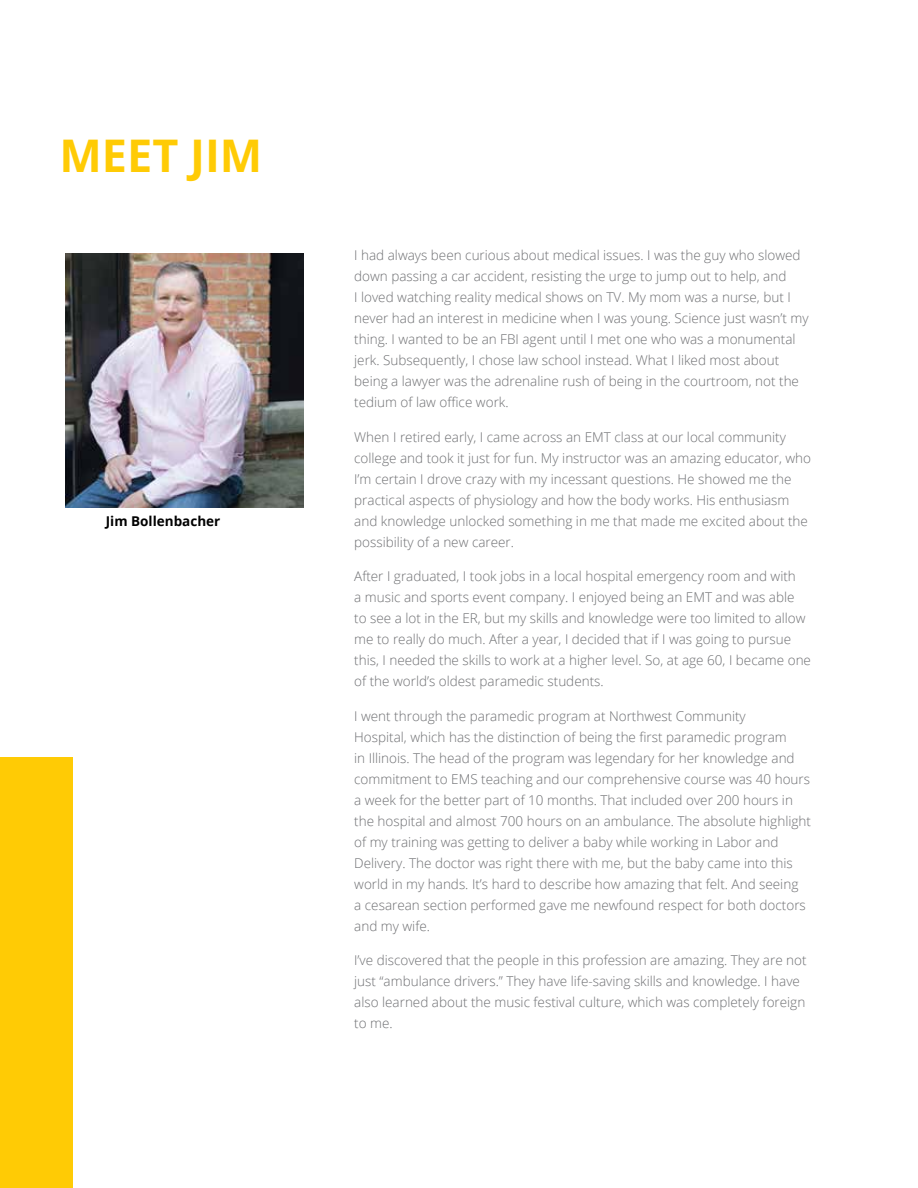
<style>
.page{position:relative;width:918px;height:1188px;background:#fff}
.page>*{position:absolute;margin:0;border:0;box-sizing:border-box;transform-origin:0 0}
.t1{font:700 45px "Open Sans";color:#ffcb05}
.t2{font:300 13.5px/21px "Open Sans";color:#6d6e71}
.t3{font:700 13.5px "Open Sans";color:#000}
</style>
<div class="page">
<div style="left:0;top:757px;width:72px;height:431px;background:#ffcb05"></div>
<img style="left:65px;top:254px;width:239px;height:253px">
<h1 class="t1" style="left:60px;top:124px;width:204px">MEET JIM</h1>
<p class="t3" style="left:106px;top:511px;width:116px">Jim Bollenbacher</p>
<p class="t2" style="left:354px;top:244px;width:456px">I had always been curious about medical issues. I was the guy who slowed down passing a car accident, resisting the urge to jump out to help, and<br>I loved watching reality medical shows on TV. My mom was a nurse, but I never had an interest in medicine when I was young. Science just wasn’t my thing. I wanted to be an FBI agent until I met one who was a monumental jerk. Subsequently, I chose law school instead. What I liked most about being a lawyer was the adrenaline rush of being in the courtroom, not the tedium of law office work.</p>
<p class="t2" style="left:354px;top:426px;width:458px">When I retired early, I came across an EMT class at our local community college and took it just for fun. My instructor was an amazing educator, who I’m certain I drove crazy with my incessant questions. He showed me the practical aspects of physiology and how the body works. His enthusiasm and knowledge unlocked something in me that made me excited about the possibility of a new career.</p>
<p class="t2" style="left:354px;top:565px;width:458px">After I graduated, I took jobs in a local hospital emergency room and with<br>a music and sports event company. I enjoyed being an EMT and was able<br>to see a lot in the ER, but my skills and knowledge were too limited to allow me to really do much. After a year, I decided that if I was going to pursue this, I needed the skills to work at a higher level. So, at age 60, I became one of the world’s oldest paramedic students.</p>
<p class="t2" style="left:354px;top:705px;width:458px">I went through the paramedic program at Northwest Community<br>Hospital, which has the distinction of being the first paramedic program<br>in Illinois. The head of the program was legendary for her knowledge and commitment to EMS teaching and our comprehensive course was 40 hours a week for the better part of 10 months. That included over 200 hours in the hospital and almost 700 hours on an ambulance. The absolute highlight of my training was getting to deliver a baby while working in Labor and Delivery. The doctor was right there with me, but the baby came into this world in my hands. It’s hard to describe how amazing that felt. And seeing<br>a cesarean section performed gave me newfound respect for both doctors and my wife.</p>
<p class="t2" style="left:354px;top:949px;width:454px">I’ve discovered that the people in this profession are amazing. They are not just “ambulance drivers.” They have life-saving skills and knowledge. I have also learned about the music festival culture, which was completely foreign to me.</p>
</div>
